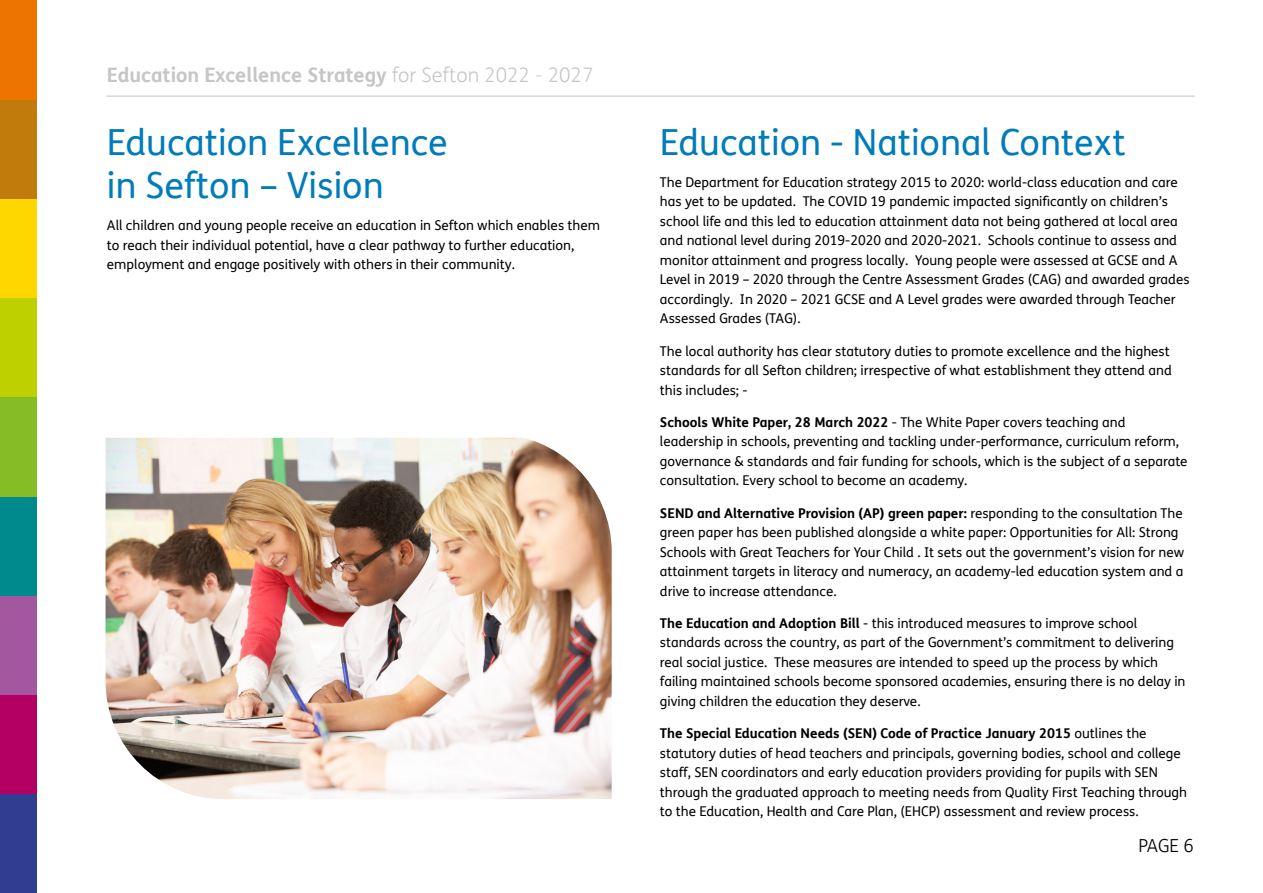
<style>
.page{position:relative;width:1263px;height:893px;background:#fff}
.page>*{position:absolute;margin:0;border:0;box-sizing:border-box;transform-origin:0 0}
.Heading_24pt{font:36px/43.5px "FS Me";color:#007cbb}
.t1{font:700 19.95px "FS Me";color:#c6c6c6}
.t2{font:300 18px "FS Me";color:#000}
.Body{font:13.5px/19.5px "FS Me";color:#000}
.s1{font-weight:300}
.s2{font-weight:700}
</style>
<div class="page">
<div style="left:0;top:794px;width:36px;height:99px;background:#303e91"></div>
<div style="left:0;top:298px;width:36px;height:99px;background:#bed000"></div>
<div style="left:0;top:695px;width:36px;height:99px;background:#b50063"></div>
<div style="left:0;top:595px;width:36px;height:100px;background:#a2579e"></div>
<div style="left:0;top:496px;width:36px;height:99px;background:#008a8e"></div>
<div style="left:0;top:397px;width:36px;height:99px;background:#86bc25"></div>
<div style="left:0;top:198px;width:36px;height:100px;background:#fed700"></div>
<div style="left:0;top:99px;width:36px;height:99px;background:#c17b0c"></div>
<div style="left:0;top:0;width:36px;height:99px;background:#ee7402"></div>
<hr style="left:106px;top:96px;width:1089px;height:1px;background:#c6c6c6">
<img style="left:105px;top:437px;width:507px;height:362px">
<h2 class="t1" style="left:107px;top:60px;width:488px">Education Excellence Strategy <span class="s1">for Sefton 2022 - 2027</span></h2>
<p class="Heading_24pt" style="left:107px;top:119px;width:342px">Education Excellence in Sefton – Vision</p>
<p class="Body" style="left:107px;top:216px;width:495px">All children and young people receive an education in Sefton which enables them to reach their individual potential, have a clear pathway to further education, employment and engage positively with others in their community.</p>
<p class="Heading_24pt" style="left:660px;top:119px;width:467px">Education - National Context</p>
<p class="Body" style="left:660px;top:172px;width:531px">The Department for Education strategy 2015 to 2020: world-class education and care has yet to be updated. The COVID 19 pandemic impacted significantly on children’s school life and this led to education attainment data not being gathered at local area and national level during 2019-2020 and 2020-2021. Schools continue to assess and monitor attainment and progress locally. Young people were assessed at GCSE and A Level in 2019 – 2020 through the Centre Assessment Grades (CAG) and awarded grades accordingly. In 2020 – 2021 GCSE and A Level grades were awarded through Teacher Assessed Grades (TAG).</p>
<p class="Body" style="left:660px;top:341px;width:513px">The local authority has clear statutory duties to promote excellence and the highest standards for all Sefton children; irrespective of what establishment they attend and this includes; -</p>
<p class="Body" style="left:660px;top:412px;width:529px"><span class="s2">Schools White Paper, 28 March 2022</span> - The White Paper covers teaching and leadership in schools, preventing and tackling under-performance, curriculum reform, governance &amp; standards and fair funding for schools, which is the subject of a separate consultation. Every school to become an academy.</p>
<p class="Body" style="left:660px;top:503px;width:526px"><span class="s2">SEND and Alternative Provision (AP) green paper:</span> responding to the consultation The green paper has been published alongside a white paper: Opportunities for All: Strong Schools with Great Teachers for Your Child . It sets out the government’s vision for new attainment targets in literacy and numeracy, an academy-led education system and a drive to increase attendance.</p>
<p class="Body" style="left:660px;top:613px;width:527px"><span class="s2">The Education and Adoption Bill</span> - this introduced measures to improve school standards across the country, as part of the Government’s commitment to delivering real social justice. These measures are intended to speed up the process by which failing maintained schools become sponsored academies, ensuring there is no delay in giving children the education they deserve.</p>
<p class="Body" style="left:660px;top:723px;width:529px"><span class="s2">The Special Education Needs (SEN) Code of Practice January 2015</span> outlines the statutory duties of head teachers and principals, governing bodies, school and college staff, SEN coordinators and early education providers providing for pupils with SEN through the graduated approach to meeting needs from Quality First Teaching through to the Education, Health and Care Plan, (EHCP) assessment and review process.</p>
<h3 class="t2" style="left:1138px;top:834px;width:57px">PAGE 6</h3>
</div>
